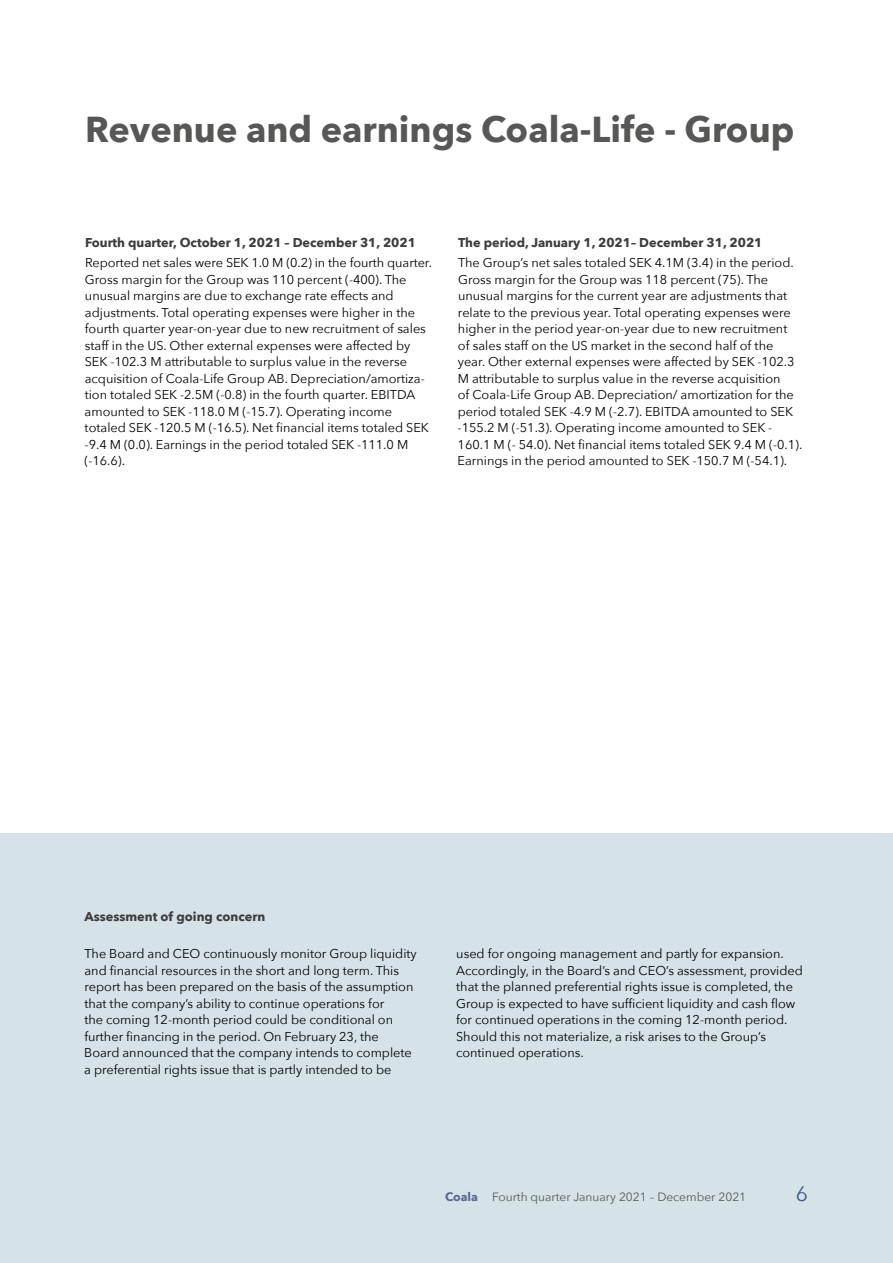
<style>
.page{position:relative;width:893px;height:1263px;background:#fff}
.page>*{position:absolute;margin:0;border:0;box-sizing:border-box;transform-origin:0 0}
.t1{font:700 36px "Avenir Next";color:#575756}
.t2{font:21px "Avenir Next";color:#445a84}
.t3{font:12.75px/16.5px "Avenir Next";color:#000}
.t4{font:700 12.75px "Avenir Next";color:#3c3c3b}
.t5{font:12px "Avenir Next";color:#575756}
.s1{font-weight:700;color:#58688f}
</style>
<div class="page">
<div style="left:0;top:833px;width:893px;height:430px;background:#d5e3e9"></div>
<h1 class="t1" style="left:85px;top:99px;width:711px">Revenue and earnings Coala-Life - Group</h1>
<p class="t4" style="left:85px;top:231px;width:332px">Fourth quarter, October 1, 2021 – December 31, 2021</p>
<p class="t3" style="left:85px;top:254px;width:349px">Reported net sales were SEK 1.0 M (0.2) in the fourth quarter.<br>Gross margin for the Group was 110 percent (-400). The unusual margins are due to exchange rate effects and adjustments. Total operating expenses were higher in the fourth quarter year-on-year due to new recruitment of sales staff in the US. Other external expenses were affected by SEK -102.3 M attributable to surplus value in the reverse acquisition of Coala-Life Group AB. Depreciation/amortiza&shy;tion totaled SEK -2.5M (-0.8) in the fourth quarter. EBITDA amounted to SEK -118.0 M (-15.7). Operating income totaled SEK -120.5 M (-16.5). Net financial items totaled SEK -9.4 M (0.0). Earnings in the period totaled SEK -111.0 M (-16.6).</p>
<p class="t4" style="left:458px;top:231px;width:306px">The period, January 1, 2021– December 31, 2021</p>
<p class="t3" style="left:458px;top:254px;width:346px">The Group’s net sales totaled SEK 4.1M (3.4) in the period.<br>Gross margin for the Group was 118 percent (75). The unusual margins for the current year are adjustments that relate to the previous year. Total operating expenses were higher in the period year-on-year due to new recruitment<br>of sales staff on the US market in the second half of the year. Other external expenses were affected by SEK -102.3<br>M attributable to surplus value in the reverse acquisition<br>of Coala-Life Group AB. Depreciation/ amortization for the period totaled SEK -4.9 M (-2.7). EBITDA amounted to SEK -155.2 M (-51.3). Operating income amounted to SEK - 160.1 M (- 54.0). Net financial items totaled SEK 9.4 M (-0.1).<br>Earnings in the period amounted to SEK -150.7 M (-54.1).</p>
<p class="t4" style="left:85px;top:905px;width:182px">Assessment of going concern</p>
<p class="t3" style="left:84px;top:945px;width:334px">The Board and CEO continuously monitor Group liquidity and financial resources in the short and long term. This report has been prepared on the basis of the assumption that the company’s ability to continue operations for<br>the coming 12-month period could be conditional on further financing in the period. On February 23, the Board announced that the company intends to complete a preferential rights issue that is partly intended to be</p>
<p class="t3" style="left:456px;top:945px;width:348px">used for ongoing management and partly for expansion.<br>Accordingly, in the Board’s and CEO’s assessment, provided that the planned preferential rights issue is completed, the Group is expected to have sufficient liquidity and cash flow for continued operations in the coming 12-month period.<br>Should this not materialize, a risk arises to the Group’s continued operations.</p>
<p class="t5" style="left:445px;top:1187px;width:303px"><span class="s1">Coala</span> Fourth quarter January 2021 – December 2021</p>
<h2 class="t2" style="left:796px;top:1176px;width:14px">6</h2>
</div>
